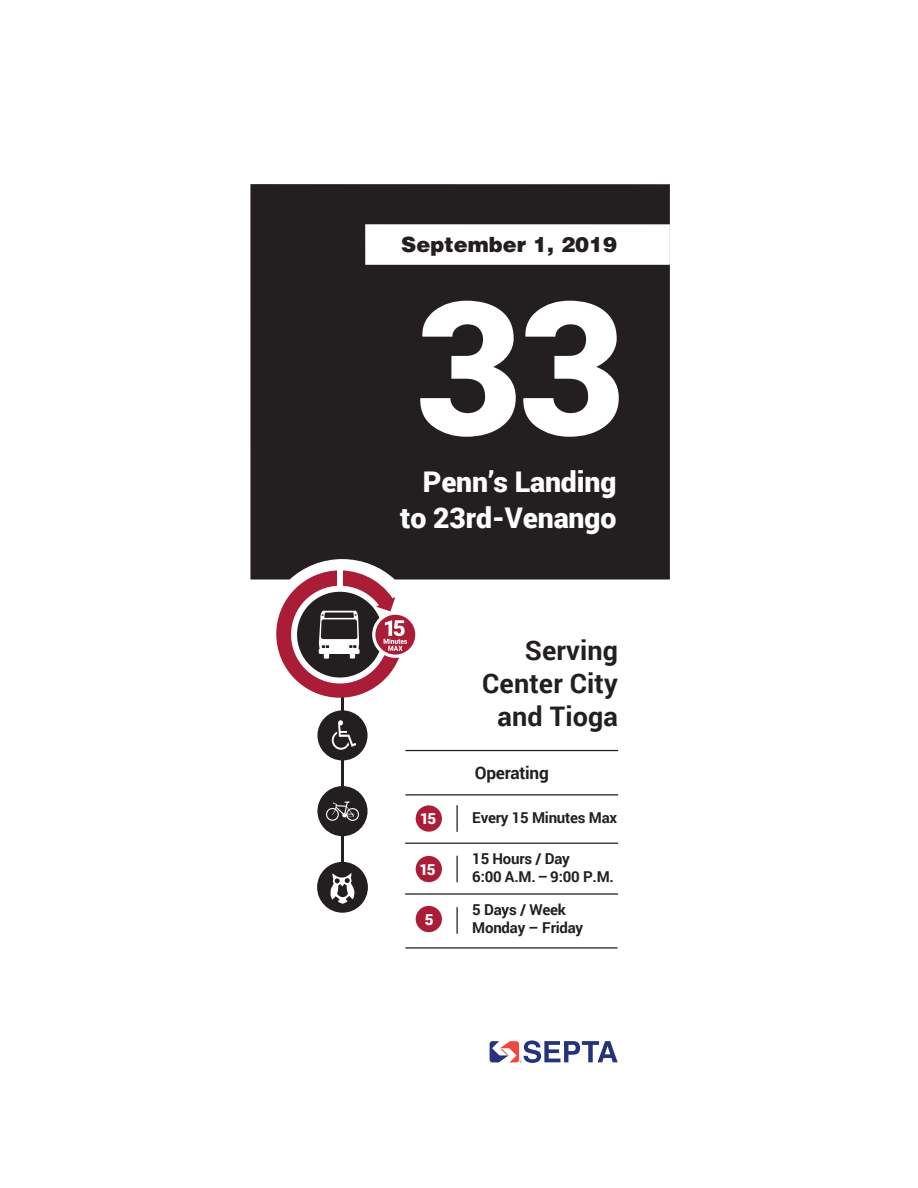
<style>
.page{position:relative;width:918px;height:1188px;background:#fff}
.page>*{position:absolute;margin:0;border:0;box-sizing:border-box;transform-origin:0 0}
.t1{font:900 186px "Roboto";color:#fff}
.t2{font:900 28.5px/36px "Roboto";letter-spacing:-.005em;color:#fff;text-align:right}
.t3{font:700 27px/33px "Roboto";letter-spacing:.005em;color:#231f20;text-align:right}
.t4{font:900 21px "Helvetica";color:#231f20}
.t5{font:700 17.25px "Roboto";letter-spacing:-.015em;color:#231f20}
.t6{font:900 15.15px "Roboto";color:#fff}
.t7{font:700 15px/18px "Roboto";letter-spacing:-.015em;color:#231f20}
</style>
<div class="page">
<hr style="left:341px;top:684px;width:3px;height:221px;background:#231f20">
<div style="left:317px;top:862px;width:51px;height:51px;background:#231f20;border-radius:50%"></div>
<div style="left:317px;top:786px;width:51px;height:50px;background:#231f20;border-radius:50%"></div>
<svg style="left:326px;top:801px;width:33px;height:20px"></svg>
<svg style="left:331px;top:873px;width:23px;height:31px"></svg>
<div style="left:317px;top:710px;width:51px;height:50px;background:#231f20;border-radius:50%"></div>
<svg style="left:332px;top:720px;width:24px;height:30px"></svg>
<div style="left:250px;top:184px;width:420px;height:396px;background:#231f20"></div>
<svg style="left:489px;top:1040px;width:31px;height:23px"></svg>
<svg style="left:490px;top:1040px;width:128px;height:23px"></svg>
<div style="left:337px;top:565px;width:6px;height:85px;background:#fff"></div>
<svg style="left:276px;top:570px;width:143px;height:128px"></svg>
<div style="left:365px;top:224px;width:305px;height:41px;background:#fff"></div>
<hr style="left:405px;top:893px;width:213px;height:2px;background:#231f20">
<hr style="left:405px;top:843px;width:213px;height:1px;background:#231f20">
<div style="left:416px;top:805px;width:26px;height:27px;background:#ab1d37;border-radius:50%"></div>
<hr style="left:456px;top:805px;width:2px;height:27px;background:#231f20">
<hr style="left:456px;top:856px;width:2px;height:26px;background:#231f20">
<div style="left:416px;top:856px;width:26px;height:26px;background:#ab1d37;border-radius:50%"></div>
<hr style="left:456px;top:907px;width:2px;height:27px;background:#231f20">
<div style="left:416px;top:906px;width:26px;height:26px;background:#ab1d37;border-radius:50%"></div>
<hr style="left:405px;top:947px;width:213px;height:2px;background:#231f20">
<hr style="left:405px;top:750px;width:213px;height:1px;background:#231f20">
<hr style="left:405px;top:794px;width:213px;height:1px;background:#231f20">
<h3 class="t4" style="left:401px;top:231px;width:217px">September 1, 2019</h3>
<h1 class="t1" style="left:415px;top:237px;width:212px">33</h1>
<h2 class="t2" style="left:400px;top:463px;width:218px">Penn’s Landing to 23rd-Venango</h2>
<h3 class="t3" style="left:482px;top:633px;width:137px">Serving<br>Center City and Tioga</h3>
<p class="t5" style="left:475px;top:760px;width:75px">Operating</p>
<p class="t6" style="left:420px;top:808px;width:17px">15</p>
<p class="t7" style="left:472px;top:808px;width:147px">Every 15 Minutes Max</p>
<p class="t7" style="left:472px;top:849px;width:143px">15 Hours / Day<br>6:00 A.M.– 9:00 P.M.</p>
<p class="t6" style="left:420px;top:859px;width:17px">15</p>
<p class="t6" style="left:425px;top:908px;width:10px">5</p>
<p class="t7" style="left:472px;top:900px;width:112px">5 Days / Week<br>Monday – Friday</p>
</div>
